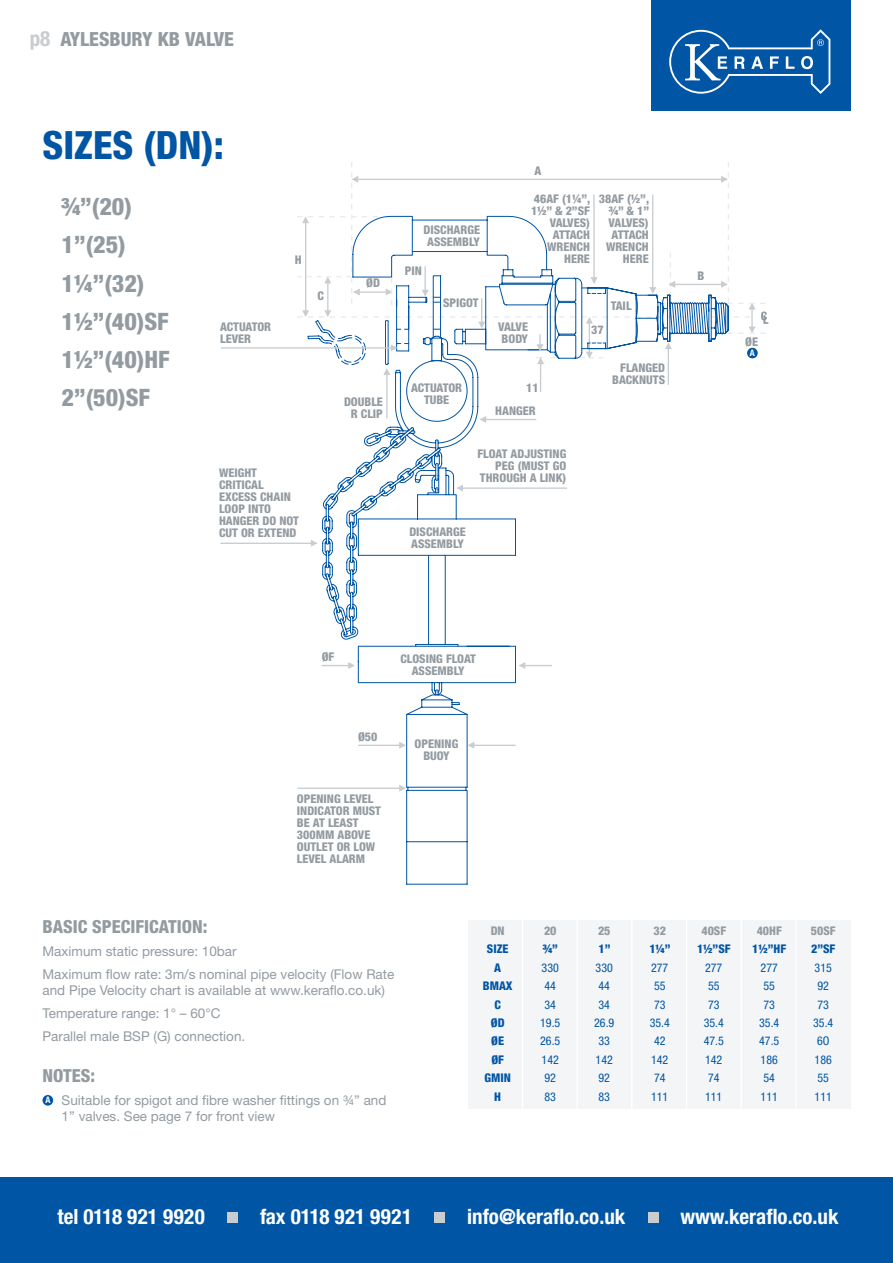
<style>
.page{position:relative;width:893px;height:1263px;background:#fff}
.page>*{position:absolute;margin:0;border:0;box-sizing:border-box;transform-origin:0 0}
.t1{font:800 condensed 39px "Helvetica Neue";color:#0055a4}
.t2{font:800 condensed 24px/38.2px "Helvetica Neue";color:#939ba1}
.t3{font:700 condensed 21px "Helvetica Neue";color:#fff}
.t4{font:800 condensed 19.5px "Helvetica Neue";letter-spacing:-.015em;color:#939ba1}
.t5{font:800 condensed 18px "Helvetica Neue";color:#939ba1}
.t6{font:13.5px/23px "Helvetica Neue";color:#939ba1}
.t7{font:800 condensed 12px/12px "Helvetica Neue";color:#939ba1}
.t8{font:condensed 12px "Helvetica Neue";color:#0055a4}
.t9{font:800 condensed 12px "Helvetica Neue";color:#0055a4}
.t10{font:700 condensed 9px "Helvetica Neue";color:#fff}
.s1{font-weight:700;font-size:21px;color:#c9cdd0}
</style>
<div class="page">
<div style="left:0;top:1178px;width:893px;height:85px;background:#0055a4"></div>
<div style="left:227px;top:1213px;width:11px;height:10px;background:#c9cdd0"></div>
<div style="left:435px;top:1213px;width:10px;height:10px;background:#c9cdd0"></div>
<div style="left:648px;top:1213px;width:10px;height:10px;background:#c9cdd0"></div>
<div style="left:651px;top:0;width:199px;height:111px;background:#0055a4"></div>
<svg style="left:669px;top:29px;width:161px;height:65px"></svg>
<div style="left:43px;top:1095px;width:10px;height:10px;background:#0055a4;border-radius:50%"></div>
<div style="left:468px;top:920px;width:382px;height:188px;background:#f4f5f6"></div>
<hr style="left:631px;top:918px;width:1px;height:192px;background:#fff">
<hr style="left:686px;top:918px;width:1px;height:192px;background:#fff">
<hr style="left:795px;top:918px;width:1px;height:192px;background:#fff">
<hr style="left:740px;top:918px;width:2px;height:192px;background:#fff">
<hr style="left:576px;top:918px;width:2px;height:192px;background:#fff">
<hr style="left:522px;top:918px;width:1px;height:192px;background:#fff">
<svg style="left:307px;top:375px;width:235px;height:510px"></svg>
<svg style="left:480px;top:416px;width:6px;height:7px"></svg>
<hr style="left:485px;top:419px;width:51px;height:1px;background:#c9cdd0">
<hr style="left:221px;top:347px;width:171px;height:2px;background:#c9cdd0">
<svg style="left:311px;top:539px;width:6px;height:8px"></svg>
<hr style="left:220px;top:543px;width:92px;height:1px;background:#c9cdd0">
<svg style="left:322px;top:661px;width:37px;height:8px"></svg>
<svg style="left:399px;top:741px;width:7px;height:8px"></svg>
<hr style="left:358px;top:745px;width:42px;height:1px;background:#c9cdd0">
<svg style="left:399px;top:784px;width:7px;height:8px"></svg>
<hr style="left:297px;top:787px;width:103px;height:2px;background:#c9cdd0">
<svg style="left:519px;top:662px;width:33px;height:7px"></svg>
<svg style="left:468px;top:741px;width:6px;height:8px"></svg>
<hr style="left:473px;top:745px;width:43px;height:1px;background:#c9cdd0">
<hr style="left:668px;top:347px;width:1px;height:38px;background:#c9cdd0">
<svg style="left:457px;top:484px;width:6px;height:8px"></svg>
<hr style="left:461px;top:487px;width:106px;height:2px;background:#c9cdd0">
<svg style="left:297px;top:162px;width:471px;height:213px"></svg>
<h3 class="t4" style="left:30px;top:27px;width:42px"><span class="s1">p8</span> AYLESBURY</h3>
<h3 class="t4" style="left:158px;top:27px;width:78px">KB VALVE</h3>
<h1 class="t1" style="left:43px;top:121px;width:19px">SIZES</h1>
<h1 class="t1" style="left:144px;top:121px;width:82px">(DN):</h1>
<h2 class="t2" style="left:62px;top:187px;width:110px">¾”(20)<br>1”(25)<br>1¼”(32)<br>1½”(40)SF<br>1½”(40)HF<br>2”(50)SF</h2>
<p class="t7" style="left:220px;top:321px;width:52px">ACTUATOR<br>LEVER</p>
<p class="t7" style="left:295px;top:253px;width:8px">H</p>
<p class="t7" style="left:317px;top:290px;width:7px">C</p>
<p class="t7" style="left:219px;top:467px;width:82px">WEIGHT<br>CRITICAL<br>EXCESS CHAIN<br>LOOP INTO<br>HANGER DO NOT<br>CUT OR EXTEND</p>
<p class="t7" style="left:366px;top:277px;width:15px">ØD</p>
<p class="t7" style="left:344px;top:396px;width:40px;text-align:center">DOUBLE<br>R CLIP</p>
<p class="t7" style="left:424px;top:224px;width:58px">DISCHARGE<br>ASSEMBLY</p>
<p class="t7" style="left:405px;top:264px;width:19px">PIN</p>
<p class="t7" style="left:443px;top:296px;width:37px">SPIGOT</p>
<p class="t7" style="left:411px;top:381px;width:52px;text-align:center">ACTUATOR<br>TUBE</p>
<p class="t7" style="left:535px;top:165px;width:8px">A</p>
<p class="t7" style="left:531px;top:192px;width:61px;text-align:right">46AF (1¼”,<br>1½” &amp; 2”SF<br>VALVES)<br>ATTACH<br>WRENCH<br>HERE</p>
<p class="t7" style="left:599px;top:192px;width:52px;text-align:right">38AF (½”, ¾” &amp; 1”<br>VALVES)<br>ATTACH<br>WRENCH<br>HERE</p>
<p class="t7" style="left:498px;top:320px;width:31px">VALVE<br>BODY</p>
<p class="t7" style="left:526px;top:382px;width:14px">11</p>
<p class="t7" style="left:495px;top:404px;width:42px">HANGER</p>
<p class="t7" style="left:611px;top:299px;width:22px">TAIL</p>
<p class="t7" style="left:591px;top:323px;width:14px">37</p>
<p class="t7" style="left:612px;top:362px;width:54px;text-align:right">FLANGED<br>BACKNUTS</p>
<p class="t7" style="left:477px;top:448px;width:90px;text-align:right">FLOAT ADJUSTING<br>PEG (MUST GO<br>THROUGH A LINK)</p>
<p class="t7" style="left:409px;top:526px;width:58px">DISCHARGE<br>ASSEMBLY</p>
<p class="t7" style="left:698px;top:270px;width:8px">B</p>
<p class="t7" style="left:322px;top:650px;width:14px">ØF</p>
<p class="t7" style="left:400px;top:653px;width:77px;text-align:center">CLOSING FLOAT<br>ASSEMBLY</p>
<p class="t7" style="left:358px;top:730px;width:21px">Ø50</p>
<p class="t7" style="left:297px;top:792px;width:85px">OPENING LEVEL<br>INDICATOR MUST<br>BE AT LEAST<br>300MM ABOVE<br>OUTLET OR LOW<br>LEVEL ALARM</p>
<p class="t7" style="left:415px;top:737px;width:45px;text-align:center">OPENING<br>BUOY</p>
<p class="t7" style="left:745px;top:335px;width:14px">ØE</p>
<p class="t10" style="left:750px;top:347px;width:7px">a</p>
<h3 class="t5" style="left:43px;top:915px;width:167px">BASIC SPECIFICATION:</h3>
<p class="t6" style="left:43px;top:939px;width:353px">Maximum static pressure: 10bar<br>Maximum flow rate: 3m/s nominal pipe velocity (Flow Rate</p>
<p class="t6" style="left:43px;top:979px;width:344px">and Pipe Velocity chart is available at www.keraflo.co.uk)<br>Temperature range: 1° – 60°C<br>Parallel male BSP (G) connection.</p>
<h3 class="t5" style="left:43px;top:1064px;width:11px">NOTES</h3>
<h3 class="t5" style="left:91px;top:1064px;width:6px">:</h3>
<p class="t6" style="left:62px;top:1091px;width:326px;line-height:16.5px">Suitable for spigot and fibre washer fittings on ¾” and<br>1” valves. See page 7 for front view</p>
<p class="t10" style="left:45px;top:1094px;width:7px">a</p>
<p class="t7" style="left:491px;top:925px;width:6px">DN</p>
<p class="t7" style="left:544px;top:925px;width:14px">20</p>
<p class="t7" style="left:598px;top:925px;width:14px">25</p>
<p class="t7" style="left:653px;top:925px;width:14px">32</p>
<p class="t7" style="left:701px;top:925px;width:26px">40SF</p>
<p class="t7" style="left:757px;top:925px;width:27px">40HF</p>
<p class="t7" style="left:811px;top:925px;width:26px">50SF</p>
<p class="t9" style="left:468px;top:942px;width:8px">SIZE</p>
<p class="t9" style="left:543px;top:942px;width:17px">¾”</p>
<p class="t9" style="left:598px;top:942px;width:14px">1”</p>
<p class="t9" style="left:649px;top:942px;width:23px">1¼”</p>
<p class="t9" style="left:697px;top:942px;width:35px">1½”SF</p>
<p class="t9" style="left:752px;top:942px;width:36px">1½”HF</p>
<p class="t9" style="left:811px;top:942px;width:26px">2”SF</p>
<p class="t9" style="left:494px;top:960px;width:8px">A</p>
<p class="t8" style="left:542px;top:961px;width:19px">330</p>
<p class="t8" style="left:596px;top:961px;width:19px">330</p>
<p class="t8" style="left:651px;top:961px;width:19px">277</p>
<p class="t8" style="left:705px;top:961px;width:19px">277</p>
<p class="t8" style="left:761px;top:961px;width:19px">277</p>
<p class="t8" style="left:815px;top:961px;width:19px">315</p>
<p class="t9" style="left:483px;top:978px;width:31px">BMAX</p>
<p class="t8" style="left:544px;top:979px;width:13px">44</p>
<p class="t8" style="left:598px;top:979px;width:13px">44</p>
<p class="t8" style="left:654px;top:979px;width:13px">55</p>
<p class="t8" style="left:708px;top:979px;width:13px">55</p>
<p class="t8" style="left:763px;top:979px;width:13px">55</p>
<p class="t8" style="left:817px;top:979px;width:13px">92</p>
<p class="t9" style="left:494px;top:997px;width:8px">C</p>
<p class="t8" style="left:544px;top:997px;width:13px">34</p>
<p class="t8" style="left:598px;top:997px;width:13px">34</p>
<p class="t8" style="left:654px;top:997px;width:13px">73</p>
<p class="t8" style="left:708px;top:997px;width:13px">73</p>
<p class="t8" style="left:763px;top:997px;width:13px">73</p>
<p class="t8" style="left:817px;top:997px;width:13px">73</p>
<p class="t9" style="left:491px;top:1015px;width:15px">ØD</p>
<p class="t8" style="left:540px;top:1016px;width:22px">19.5</p>
<p class="t8" style="left:594px;top:1016px;width:22px">26.9</p>
<p class="t8" style="left:650px;top:1016px;width:22px">35.4</p>
<p class="t8" style="left:704px;top:1016px;width:22px">35.4</p>
<p class="t8" style="left:759px;top:1016px;width:22px">35.4</p>
<p class="t8" style="left:813px;top:1016px;width:22px">35.4</p>
<p class="t9" style="left:491px;top:1034px;width:14px">ØE</p>
<p class="t8" style="left:540px;top:1034px;width:22px">26.5</p>
<p class="t8" style="left:598px;top:1034px;width:13px">33</p>
<p class="t8" style="left:654px;top:1034px;width:13px">42</p>
<p class="t8" style="left:704px;top:1034px;width:22px">47.5</p>
<p class="t8" style="left:759px;top:1034px;width:22px">47.5</p>
<p class="t8" style="left:817px;top:1034px;width:14px">6o</p>
<p class="t9" style="left:491px;top:1052px;width:12px">ØF</p>
<p class="t8" style="left:542px;top:1052px;width:19px">142</p>
<p class="t8" style="left:596px;top:1052px;width:19px">142</p>
<p class="t8" style="left:651px;top:1052px;width:19px">142</p>
<p class="t8" style="left:705px;top:1052px;width:19px">142</p>
<p class="t8" style="left:761px;top:1052px;width:19px">186</p>
<p class="t8" style="left:815px;top:1052px;width:19px">186</p>
<p class="t9" style="left:484px;top:1070px;width:28px">GMIN</p>
<p class="t8" style="left:544px;top:1071px;width:13px">92</p>
<p class="t8" style="left:598px;top:1071px;width:13px">92</p>
<p class="t8" style="left:654px;top:1071px;width:13px">74</p>
<p class="t8" style="left:708px;top:1071px;width:13px">74</p>
<p class="t8" style="left:763px;top:1071px;width:13px">54</p>
<p class="t8" style="left:817px;top:1071px;width:13px">55</p>
<p class="t9" style="left:494px;top:1089px;width:7px">H</p>
<p class="t8" style="left:544px;top:1089px;width:13px">83</p>
<p class="t8" style="left:598px;top:1089px;width:13px">83</p>
<p class="t8" style="left:651px;top:1089px;width:19px">111</p>
<p class="t8" style="left:705px;top:1089px;width:19px">111</p>
<p class="t8" style="left:761px;top:1089px;width:19px">111</p>
<p class="t8" style="left:815px;top:1089px;width:19px">111</p>
<h3 class="t3" style="left:57px;top:1204px;width:149px">tel 0118 921 9920</h3>
<h3 class="t3" style="left:260px;top:1204px;width:154px">fax 0118 921 9921</h3>
<h3 class="t3" style="left:467px;top:1204px;width:160px">info@keraflo.co.uk</h3>
<h3 class="t3" style="left:680px;top:1204px;width:160px">www.keraflo.co.uk</h3>
</div>
